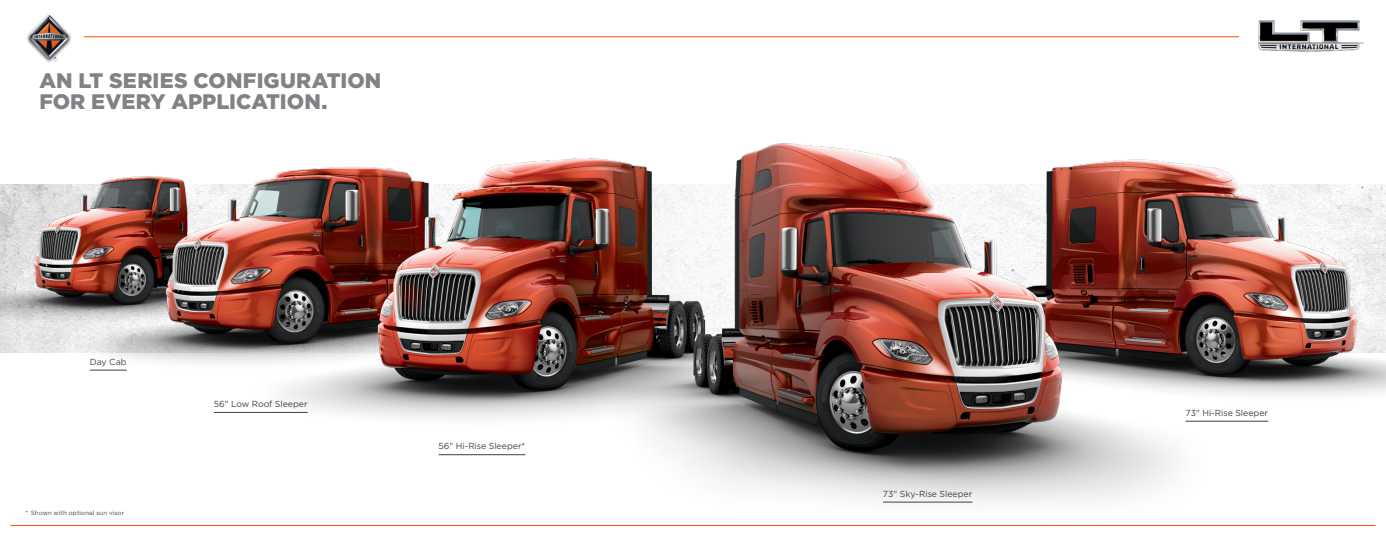
<style>
.page{position:relative;width:1386px;height:536px;background:#fff}
.page>*{position:absolute;margin:0;border:0;box-sizing:border-box;transform-origin:0 0}
.t1{font:900 21px/21px "Gotham";color:#808285}
.t2{font:8.75px "Gotham";color:#414042}
.t3{font:6.12px "Gotham";letter-spacing:.015em;color:#414042}
</style>
<div class="page">
<img style="left:0;top:37px;width:1386px;height:466px">
<hr style="left:693px;top:525px;width:683px;height:1px;background:#ff4d00">
<hr style="left:10px;top:525px;width:683px;height:1px;background:#ff4d00">
<hr style="left:693px;top:36px;width:546px;height:1px;background:#ff4d00">
<img style="left:1258px;top:20px;width:107px;height:32px">
<div style="left:26px;top:14px;width:46px;height:50px;background:#000;opacity:.75"></div>
<img style="left:29px;top:15px;width:41px;height:44px">
<hr style="left:84px;top:36px;width:609px;height:1px;background:#ff4d00">
<hr style="left:90px;top:370px;width:37px;height:1px;background:#414042">
<hr style="left:883px;top:501px;width:89px;height:1px;background:#414042">
<hr style="left:438px;top:454px;width:88px;height:1px;background:#414042">
<hr style="left:214px;top:412px;width:94px;height:1px;background:#414042">
<hr style="left:1186px;top:421px;width:82px;height:1px;background:#414042">
<h1 class="t1" style="left:39px;top:70px;width:344px">AN LT SERIES CONFIGURATION<br>FOR EVERY APPLICATION.</h1>
<p class="t2" style="left:90px;top:356px;width:38px">Day Cab</p>
<p class="t3" style="left:25px;top:509px;width:100px">* Shown with optional sun visor</p>
<p class="t2" style="left:214px;top:399px;width:95px">56" Low Roof Sleeper</p>
<p class="t2" style="left:438px;top:441px;width:88px">56" Hi-Rise Sleeper*</p>
<p class="t2" style="left:883px;top:488px;width:91px">73" Sky-Rise Sleeper</p>
<p class="t2" style="left:1186px;top:407px;width:84px">73" Hi-Rise Sleeper</p>
</div>
